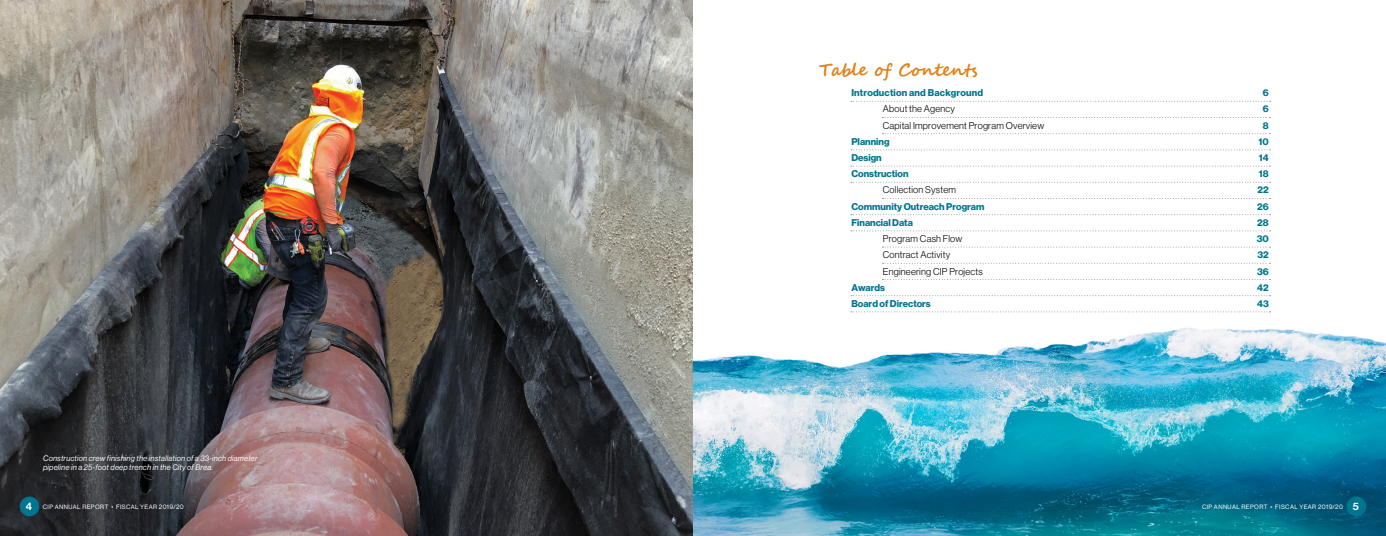
<style>
.page{position:relative;width:1386px;height:536px;background:#fff}
.page>*{position:absolute;margin:0;border:0;box-sizing:border-box;transform-origin:0 0}
.t1{font:700 17.5px "Segoe Script";color:#e08119}
.t2{font:9.62px "N Haas Grotesk DS Pro 45 Lt";letter-spacing:.02em;color:#000}
.t3{font:9.62px "N Haas Grotesk DS Pro 75 Bd";color:#00758f}
.t4{font:9.62px "N Haas Grotesk DS Pro 75 Bd";letter-spacing:.02em;color:#00758f}
.t5{font:7.88px/8.8px "N Haas Grotesk DS Pro 56 It";letter-spacing:.02em;color:#fff}
.t6{font:6.12px "N Haas Grotesk DS Pro 55 Rg";letter-spacing:.065em;color:#fff}
.s1{font-family:"N Haas Grotesk DS Pro 65 Md";font-size:10.5px}
</style>
<div class="page">
<img style="left:693px;top:279px;width:693px;height:257px">
<img style="left:0;top:0;width:693px;height:536px">
<div style="left:20px;top:496px;width:19px;height:20px;background:#00758f;border-radius:50%"></div>
<div style="left:1347px;top:496px;width:19px;height:20px;background:#00758f;border-radius:50%"></div>
<svg style="left:851px;top:101px;width:419px;height:1px"></svg>
<svg style="left:882px;top:117px;width:388px;height:1px"></svg>
<svg style="left:882px;top:133px;width:388px;height:1px"></svg>
<svg style="left:851px;top:149px;width:419px;height:1px"></svg>
<svg style="left:851px;top:165px;width:419px;height:1px"></svg>
<svg style="left:851px;top:182px;width:419px;height:1px"></svg>
<svg style="left:882px;top:198px;width:388px;height:1px"></svg>
<svg style="left:851px;top:214px;width:419px;height:1px"></svg>
<svg style="left:851px;top:230px;width:419px;height:1px"></svg>
<svg style="left:882px;top:246px;width:388px;height:1px"></svg>
<svg style="left:882px;top:263px;width:388px;height:1px"></svg>
<svg style="left:882px;top:279px;width:388px;height:1px"></svg>
<svg style="left:851px;top:295px;width:419px;height:1px"></svg>
<svg style="left:851px;top:311px;width:419px;height:1px"></svg>
<p class="t5" style="left:43px;top:453px;width:216px">Construction crew finishing the installation of a 33-inch diameter pipeline in a 25-foot deep trench in the City of Brea.</p>
<h1 class="t1" style="left:819px;top:56px;width:160px">Table of Contents</h1>
<p class="t4" style="left:851px;top:87px;width:133px">Introduction and Background</p>
<p class="t3" style="left:1263px;top:87px;width:7px">6</p>
<p class="t2" style="left:883px;top:104px;width:74px">About the Agency</p>
<p class="t3" style="left:1263px;top:103px;width:7px">6</p>
<p class="t2" style="left:883px;top:120px;width:163px">Capital Improvement Program Overview</p>
<p class="t3" style="left:1263px;top:120px;width:7px">8</p>
<p class="t3" style="left:851px;top:136px;width:40px">Planning</p>
<p class="t3" style="left:1259px;top:136px;width:12px">10</p>
<p class="t3" style="left:851px;top:152px;width:32px">Design</p>
<p class="t3" style="left:1259px;top:152px;width:11px">14</p>
<p class="t3" style="left:851px;top:168px;width:59px">Construction</p>
<p class="t3" style="left:1259px;top:168px;width:11px">18</p>
<p class="t2" style="left:883px;top:185px;width:75px">Collection System</p>
<p class="t3" style="left:1258px;top:184px;width:13px">22</p>
<p class="t3" style="left:851px;top:201px;width:135px">Community Outreach Program</p>
<p class="t3" style="left:1257px;top:201px;width:13px">26</p>
<p class="t3" style="left:851px;top:217px;width:63px">Financial Data</p>
<p class="t3" style="left:1257px;top:217px;width:13px">28</p>
<p class="t2" style="left:883px;top:233px;width:81px">Program Cash Flow</p>
<p class="t3" style="left:1257px;top:233px;width:14px">30</p>
<p class="t2" style="left:883px;top:249px;width:69px">Contract Activity</p>
<p class="t3" style="left:1257px;top:249px;width:13px">32</p>
<p class="t2" style="left:883px;top:265px;width:101px">Engineering CIP Projects</p>
<p class="t3" style="left:1257px;top:265px;width:13px">36</p>
<p class="t3" style="left:851px;top:281px;width:35px">Awards</p>
<p class="t3" style="left:1257px;top:281px;width:13px">42</p>
<p class="t3" style="left:851px;top:298px;width:81px">Board of Directors</p>
<p class="t3" style="left:1257px;top:298px;width:13px">43</p>
<p class="t6" style="left:26px;top:503px;width:160px"><span class="s1">4</span> CIP ANNUAL REPORT • FISCAL YEAR 2019/20</p>
<p class="t6" style="left:1202px;top:503px;width:158px">CIP ANNUAL REPORT • FISCAL YEAR 2019/20 <span class="s1">5</span></p>
</div>
